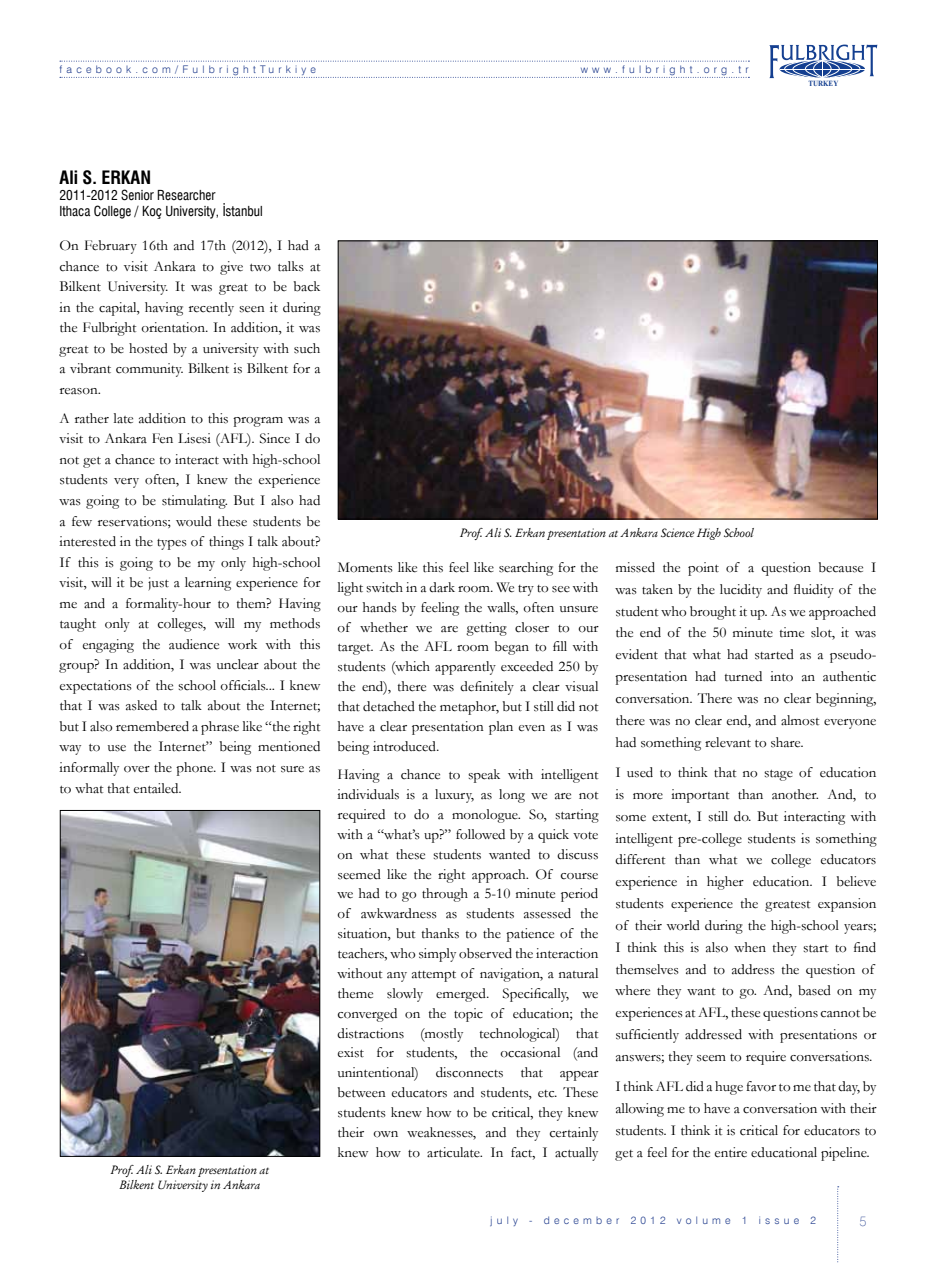
<style>
.page{position:relative;width:936px;height:1263px;background:#fff}
.page>*{position:absolute;margin:0;border:0;box-sizing:border-box;transform-origin:0 0}
.t1{font:700 condensed 18px "Swiss 721 BT";color:#000}
.t2{font:15px/20px "Garamond";color:#000;text-align:justify}
.t3{font:condensed 13.5px/16.2px "Swiss 721 BT";color:#000}
.t4{font:100 13.5px "Swiss 721 BT";color:#25408f}
.t5{font:italic 12px/14.4px "Garamond";color:#000;text-align:center}
.t6{font:300 10.5px "Swiss 721 BT";letter-spacing:.4em;color:#25408f}
.t7{font:7.95px "Times New Roman PS Bold";color:#143f90;scale:.88 1}
</style>
<div class="page">
<svg style="left:769px;top:45px;width:109px;height:33px"></svg>
<svg style="left:60px;top:77px;width:689px;height:1px"></svg>
<svg style="left:60px;top:61px;width:689px;height:1px"></svg>
<svg style="left:837px;top:1186px;width:1px;height:77px"></svg>
<img style="left:62px;top:812px;width:256px;height:343px">
<div style="left:60px;top:810px;width:260px;height:347px;border:1px solid #000"></div>
<img style="left:340px;top:242px;width:535px;height:275px">
<div style="left:338px;top:240px;width:539px;height:279px;border:1px solid #000"></div>
<p class="t6" style="left:60px;top:62px;width:258px">facebook.com/FulbrightTurkiye</p>
<p class="t6" style="left:580px;top:62px;width:169px">www.fulbright.org.tr</p>
<p class="t7" style="left:808px;top:79px;width:36px">TURKEY</p>
<p class="t1" style="left:60px;top:166px;width:93px">Ali S. ERKAN</p>
<p class="t3" style="left:60px;top:187px;width:205px">2011-2012 Senior Researcher<br>Ithaca College / Koç University, İstanbul</p>
<p class="t2" style="left:60px;top:235px;width:262px;line-height:20.5px">On February 16th and 17th (2012), I had a chance to visit Ankara to give two talks at Bilkent University. It was great to be back in the capital, having recently seen it during the Fulbright orientation. In addition, it was great to be hosted by a university with such a vibrant community. Bilkent is Bilkent for a reason.</p>
<p class="t2" style="left:60px;top:407px;width:262px;line-height:20.5px">A rather late addition to this program was a visit to Ankara Fen Lisesi (AFL). Since I do not get a chance to interact with high-school students very often, I knew the experience was going to be stimulating. But I also had a few reservations; would these students be interested in the types of things I talk about?<br>If this is going to be my only high-school visit, will it be just a learning experience for me and a formality-hour to them? Having taught only at colleges, will my methods of engaging the audience work with this group? In addition, I was unclear about the expectations of the school officials... I knew that I was asked to talk about the Internet; but I also remembered a phrase like “the right way to use the Internet” being mentioned informally over the phone. I was not sure as to what that entailed.</p>
<p class="t5" style="left:111px;top:1163px;width:160px">Prof. Ali S. Erkan presentation at<br>Bilkent University in Ankara</p>
<p class="t5" style="left:460px;top:526px;width:295px">Prof. Ali S. Erkan presentation at Ankara Science High School</p>
<p class="t2" style="left:337px;top:557px;width:262px">Moments like this feel like searching for the light switch in a dark room. We try to see with our hands by feeling the walls, often unsure of whether we are getting closer to our target. As the AFL room began to fill with students (which apparently exceeded 250 by the end), there was definitely a clear visual that detached the metaphor, but I still did not have a clear presentation plan even as I was being introduced.</p>
<p class="t2" style="left:337px;top:764px;width:262px">Having a chance to speak with intelligent individuals is a luxury, as long we are not required to do a monologue. So, starting with a “what’s up?” followed by a quick vote on what these students wanted to discuss seemed like the right approach. Of course we had to go through a 5-10 minute period of awkwardness as students assessed the situation, but thanks to the patience of the teachers, who simply observed the interaction without any attempt of navigation, a natural theme slowly emerged. Specifically, we converged on the topic of education; the distractions (mostly technological) that exist for students, the occasional (and unintentional) disconnects that appear between educators and students, etc. These students knew how to be critical, they knew their own weaknesses, and they certainly knew how to articulate. In fact, I actually</p>
<p class="t2" style="left:615px;top:556px;width:262px;line-height:21.9px">missed the point of a question because I was taken by the lucidity and fluidity of the student who brought it up. As we approached the end of the 50 minute time slot, it was evident that what had started as a pseudo&shy;presentation had turned into an authentic conversation. There was no clear beginning, there was no clear end, and almost everyone had something relevant to share.</p>
<p class="t2" style="left:615px;top:761px;width:262px;line-height:21.9px;text-align:left">I used to think that no stage of education is more important than another. And, to some extent, I still do. But interacting with intelligent pre-college students is something different than what we college educators experience in higher education. I believe students experience the greatest expansion of their world during the high-school years; I think this is also when they start to find themselves and to address the question of where they want to go. And, based on my experiences at AFL, these questions cannot be sufficiently addressed with presentations or answers; they seem to require conversations.</p>
<p class="t2" style="left:615px;top:1075px;width:262px;line-height:21.9px">I think AFL did a huge favor to me that day, by allowing me to have a conversation with their students. I think it is critical for educators to get a feel for the entire educational pipeline.</p>
<p class="t6" style="left:490px;top:1214px;width:327px">july - december 2012 volume 1 issue 2</p>
<p class="t4" style="left:859px;top:1212px;width:9px">5</p>
</div>
